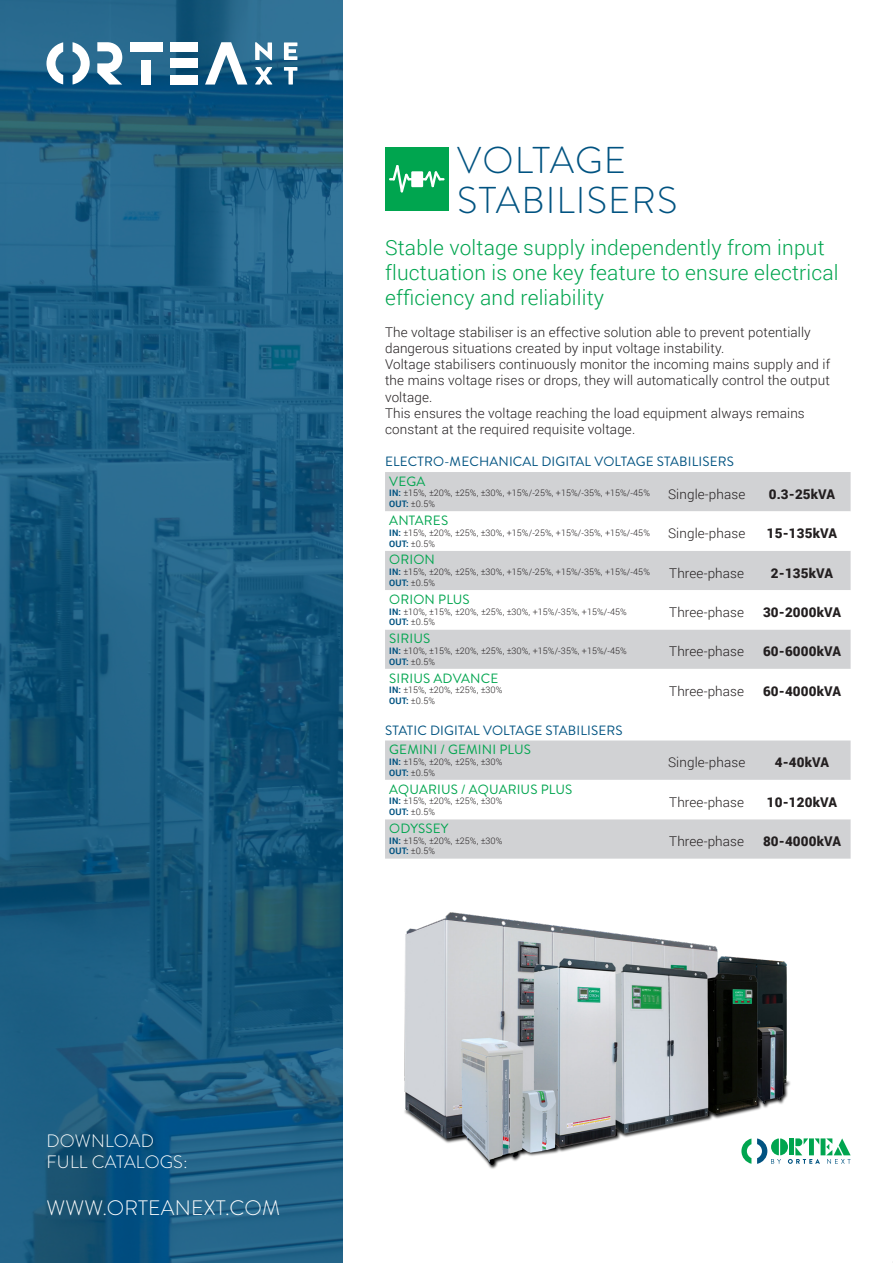
<style>
.page{position:relative;width:893px;height:1263px;background:#fff}
.page>*{position:absolute;margin:0;border:0;box-sizing:border-box;transform-origin:0 0}
.t1{font:300 37.35px/40.3px "Brandon Grotesque";letter-spacing:.03em;color:#015381}
.t2{font:300 20.85px/25px "Roboto";letter-spacing:.01em;color:#00a54f}
.t3{font:300 20.85px "Brandon Grotesque";letter-spacing:.01em;color:#fff}
.t4{font:300 17.85px/21.5px "Brandon Grotesque";letter-spacing:.01em;color:#fff}
.t5{font:300 13.5px/16px "Roboto";letter-spacing:.01em;color:#231f20}
.t6{font:13.5px/19.6px "Brandon Grotesque";letter-spacing:.01em;color:#015381}
.t7{font:900 13.5px "Roboto";letter-spacing:.01em;color:#231f20}
.t8{font:13.5px "Brandon Grotesque";letter-spacing:.01em;color:#00a54f}
.t9{font:300 9px/10.8px "Roboto";letter-spacing:.01em;color:#231f20}
.s1{color:#00a54f}
.s2{font-weight:700;color:#015381}
</style>
<div class="page">
<svg style="left:0;top:0;width:343px;height:1263px;background:#1b5c80"></svg>
<img style="left:404px;top:912px;width:387px;height:257px">
<div style="left:385px;top:147px;width:64px;height:63px;background:#00a54f"></div>
<div style="left:411px;top:171px;width:12px;height:16px;background:#fff"></div>
<svg style="left:389px;top:165px;width:24px;height:28px"></svg>
<svg style="left:421px;top:171px;width:24px;height:16px"></svg>
<svg style="left:255px;top:42px;width:17px;height:18px"></svg>
<svg style="left:284px;top:42px;width:13px;height:18px"></svg>
<svg style="left:255px;top:67px;width:17px;height:18px"></svg>
<svg style="left:284px;top:67px;width:13px;height:18px"></svg>
<svg style="left:205px;top:42px;width:42px;height:43px"></svg>
<div style="left:170px;top:59px;width:27px;height:9px;background:#fff"></div>
<div style="left:170px;top:75px;width:27px;height:10px;background:#fff"></div>
<div style="left:170px;top:42px;width:27px;height:9px;background:#fff"></div>
<svg style="left:97px;top:42px;width:25px;height:43px"></svg>
<div style="left:142px;top:61px;width:9px;height:24px;background:#fff"></div>
<div style="left:130px;top:42px;width:32px;height:9px;background:#fff"></div>
<svg style="left:46px;top:42px;width:17px;height:42px"></svg>
<svg style="left:73px;top:42px;width:17px;height:43px"></svg>
<svg style="left:741px;top:1138px;width:10px;height:26px"></svg>
<svg style="left:757px;top:1138px;width:94px;height:26px"></svg>
<div style="left:385px;top:472px;width:466px;height:39px;background:#d1d2d4"></div>
<svg style="left:385px;top:551px;width:466px;height:118px;fill:#d1d2d4"></svg>
<div style="left:385px;top:740px;width:466px;height:119px;background:#d1d2d4"></div>
<svg style="left:385px;top:780px;width:466px;height:39px"></svg>
<p class="t1" style="left:457px;top:140px;width:221px">VOLTAGE<br>STABILISERS</p>
<p class="t2" style="left:385px;top:234px;width:455px">Stable voltage supply independently from input fluctuation is one key feature to ensure electrical efficiency and reliability</p>
<p class="t5" style="left:385px;top:324px;width:446px">The voltage stabiliser is an effective solution able to prevent potentially dangerous situations created by input voltage instability.<br>Voltage stabilisers continuously monitor the incoming mains supply and if the mains voltage rises or drops, they will automatically control the output voltage.<br>This ensures the voltage reaching the load equipment always remains constant at the required requisite voltage.</p>
<p class="t6" style="left:389px;top:452px;width:346px;text-indent:-4px">ELECTRO-MECHANICAL DIGITAL VOLTAGE STABILISERS<br><span class="s1">VEGA</span></p>
<p class="t9" style="left:389px;top:487px;width:262px"><span class="s2">IN:</span> ±15%, ±20%, ±25%, ±30%, +15%/-25%, +15%/-35%, +15%/-45%<br><span class="s2">OUT:</span> ±0.5%</p>
<p class="t5" style="left:668px;top:485px;width:79px">Single-phase</p>
<p class="t7" style="left:769px;top:484px;width:68px">0.3-25kVA</p>
<p class="t8" style="left:389px;top:511px;width:60px">ANTARES</p>
<p class="t9" style="left:389px;top:527px;width:262px"><span class="s2">IN:</span> ±15%, ±20%, ±25%, ±30%, +15%/-25%, +15%/-35%, +15%/-45%<br><span class="s2">OUT:</span> ±0.5%</p>
<p class="t5" style="left:668px;top:525px;width:79px">Single-phase</p>
<p class="t7" style="left:767px;top:524px;width:71px">15-135kVA</p>
<p class="t8" style="left:389px;top:550px;width:47px">ORION</p>
<p class="t9" style="left:389px;top:566px;width:262px"><span class="s2">IN:</span> ±15%, ±20%, ±25%, ±30%, +15%/-25%, +15%/-35%, +15%/-45%<br><span class="s2">OUT:</span> ±0.5%</p>
<p class="t5" style="left:669px;top:564px;width:76px">Three-phase</p>
<p class="t7" style="left:771px;top:563px;width:64px">2-135kVA</p>
<p class="t8" style="left:389px;top:590px;width:82px">ORION PLUS</p>
<p class="t9" style="left:389px;top:606px;width:239px"><span class="s2">IN:</span> ±10%, ±15%, ±20%, ±25%, ±30%, +15%/-35%, +15%/-45%<br><span class="s2">OUT:</span> ±0.5%</p>
<p class="t5" style="left:669px;top:604px;width:76px">Three-phase</p>
<p class="t7" style="left:763px;top:602px;width:79px">30-2000kVA</p>
<p class="t8" style="left:389px;top:629px;width:43px">SIRIUS</p>
<p class="t9" style="left:389px;top:645px;width:239px"><span class="s2">IN:</span> ±10%, ±15%, ±20%, ±25%, ±30%, +15%/-35%, +15%/-45%<br><span class="s2">OUT:</span> ±0.5%</p>
<p class="t5" style="left:669px;top:643px;width:76px">Three-phase</p>
<p class="t7" style="left:763px;top:642px;width:79px">60-6000kVA</p>
<p class="t8" style="left:389px;top:669px;width:111px">SIRIUS ADVANCE</p>
<p class="t9" style="left:389px;top:684px;width:115px"><span class="s2">IN:</span> ±15%, ±20%, ±25%, ±30%<br><span class="s2">OUT:</span> ±0.5%</p>
<p class="t5" style="left:669px;top:682px;width:76px">Three-phase</p>
<p class="t7" style="left:763px;top:681px;width:79px">60-4000kVA</p>
<p class="t6" style="left:389px;top:720px;width:235px;text-indent:-4px">STATIC DIGITAL VOLTAGE STABILISERS<br><span class="s1">GEMINI / GEMINI PLUS</span></p>
<p class="t9" style="left:389px;top:756px;width:115px"><span class="s2">IN:</span> ±15%, ±20%, ±25%, ±30%<br><span class="s2">OUT:</span> ±0.5%</p>
<p class="t5" style="left:668px;top:754px;width:79px">Single-phase</p>
<p class="t7" style="left:775px;top:753px;width:56px">4-40kVA</p>
<p class="t8" style="left:389px;top:780px;width:185px">AQUARIUS / AQUARIUS PLUS</p>
<p class="t9" style="left:389px;top:795px;width:115px"><span class="s2">IN:</span> ±15%, ±20%, ±25%, ±30%<br><span class="s2">OUT:</span> ±0.5%</p>
<p class="t5" style="left:669px;top:793px;width:76px">Three-phase</p>
<p class="t7" style="left:767px;top:792px;width:71px">10-120kVA</p>
<p class="t8" style="left:389px;top:819px;width:61px">ODYSSEY</p>
<p class="t9" style="left:389px;top:835px;width:115px"><span class="s2">IN:</span> ±15%, ±20%, ±25%, ±30%<br><span class="s2">OUT:</span> ±0.5%</p>
<p class="t5" style="left:669px;top:833px;width:76px">Three-phase</p>
<p class="t7" style="left:763px;top:832px;width:79px">80-4000kVA</p>
<p class="t4" style="left:46px;top:1130px;width:143px">DOWNLOAD<br>FULL CATALOGS:</p>
<p class="t3" style="left:46px;top:1193px;width:235px">WWW.ORTEANEXT.COM</p>
</div>
